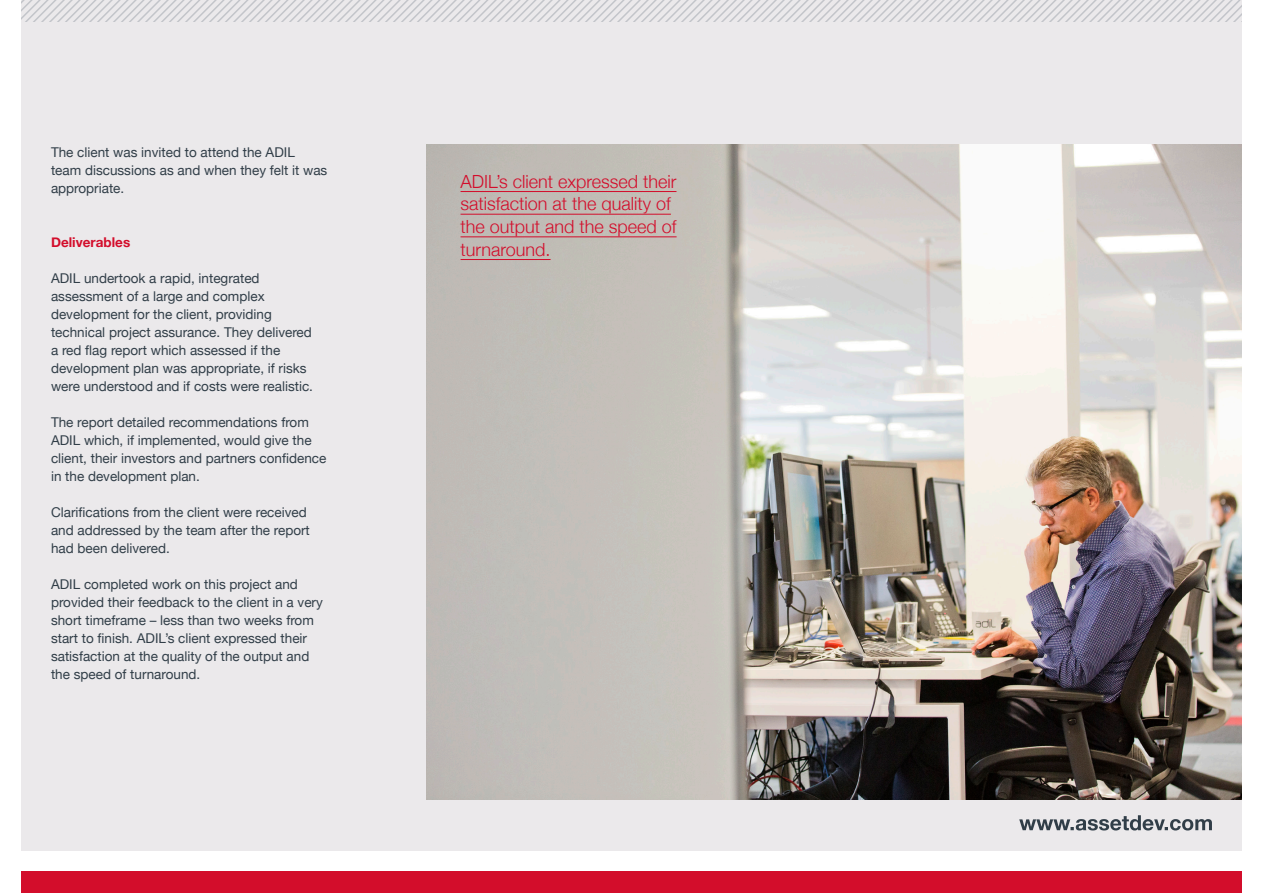
<style>
.page{position:relative;width:1263px;height:893px;background:#fff}
.page>*{position:absolute;margin:0;border:0;box-sizing:border-box;transform-origin:0 0}
.Quotes{font:300 18.15px "Helvetica Neue";color:#d30d2b}
.Body_Text{font:13.5px/18px "Helvetica Neue";color:#313e48}
.Sub_Headings{font:700 13.5px "Helvetica Neue";color:#d30d2b}
</style>
<div class="page">
<div style="left:21px;top:0;width:1221px;height:850px;background:#ebe9eb"></div>
<svg style="left:21px;top:0;width:1221px;height:21px"></svg>
<svg style="left:1019px;top:815px;width:193px;height:15px"></svg>
<div style="left:30px;top:872px;width:1203px;height:21px;background:#d30d2b"></div>
<img style="left:426px;top:145px;width:816px;height:654px">
<hr style="left:460px;top:191px;width:216px;height:1px;background:#d30d2b">
<hr style="left:460px;top:214px;width:211px;height:1px;background:#d30d2b">
<hr style="left:460px;top:236px;width:217px;height:1px;background:#d30d2b">
<hr style="left:460px;top:259px;width:91px;height:1px;background:#d30d2b">
<p class="Body_Text" style="left:51px;top:144px;width:278px">The client was invited to attend the ADIL team discussions as and when they felt it was appropriate.</p>
<p class="Sub_Headings" style="left:51px;top:232px;width:81px">Deliverables</p>
<p class="Body_Text" style="left:51px;top:270px;width:264px">ADIL undertook a rapid, integrated assessment of a large and complex development for the client, providing technical project assurance. They delivered a red flag report which assessed if the development plan was appropriate, if risks were understood and if costs were realistic.</p>
<p class="Body_Text" style="left:51px;top:414px;width:277px">The report detailed recommendations from ADIL which, if implemented, would give the client, their investors and partners confidence in the development plan.</p>
<p class="Body_Text" style="left:51px;top:504px;width:260px">Clarifications from the client were received and addressed by the team after the report had been delivered.</p>
<p class="Body_Text" style="left:51px;top:576px;width:273px">ADIL completed work on this project and provided their feedback to the client in a very short timeframe – less than two weeks from start to finish. ADIL’s client expressed their satisfaction at the quality of the output and the speed of turnaround.</p>
<p class="Quotes" style="left:460px;top:167px;width:217px">ADIL’s client expressed their</p>
<p class="Quotes" style="left:460px;top:189px;width:212px">satisfaction at the quality of</p>
<p class="Quotes" style="left:460px;top:212px;width:218px">the output and the speed of</p>
<p class="Quotes" style="left:460px;top:234px;width:92px">turnaround.</p>
</div>
